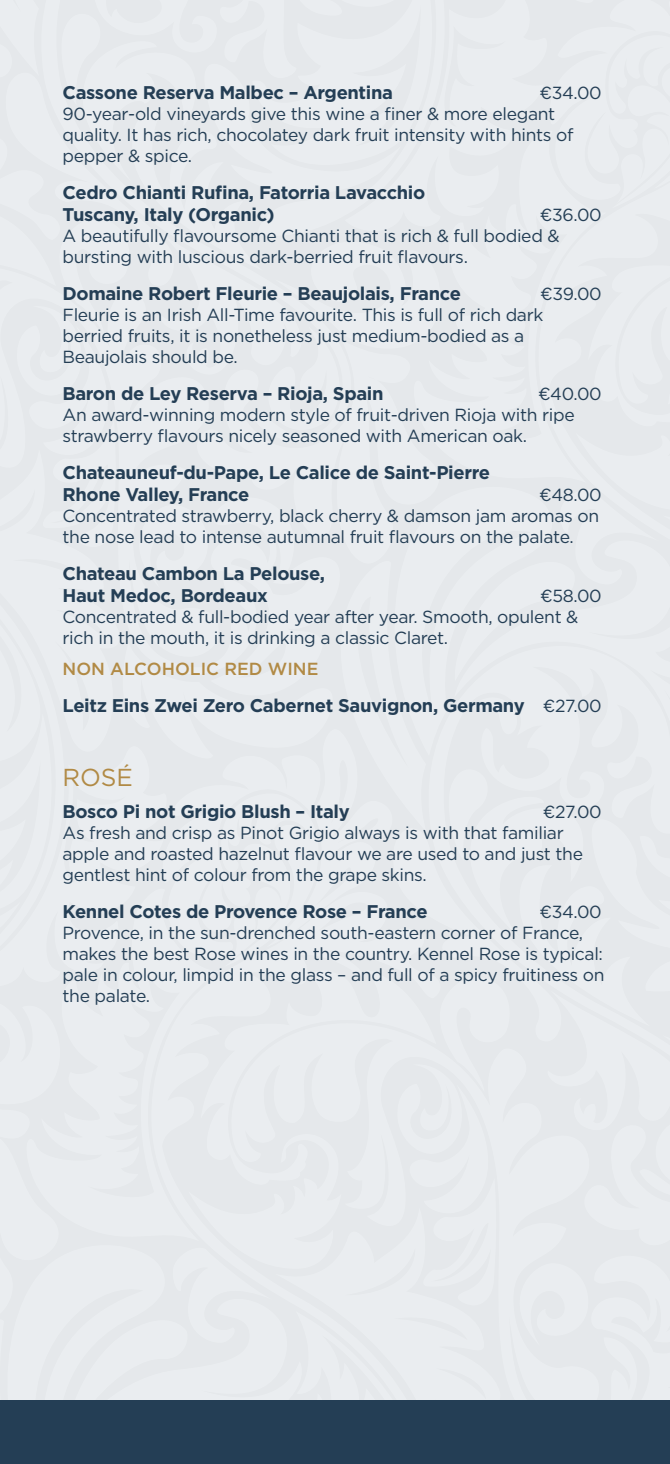
<style>
.page{position:relative;width:670px;height:1464px;background:#fff}
.page>*{position:absolute;margin:0;border:0;box-sizing:border-box;transform-origin:0 0}
.Wine_Type{font:24.5px "Gotham";color:#b18a45}
.Wine_List__nested{font:700 18.38px/22.1px "Gotham";letter-spacing:-.02em;color:#243e55}
.Wine_List__nested-2{font:17.5px/21px "Gotham";letter-spacing:-.02em;color:#243e55}
.Wine_Sub_Title{font:500 17.5px "Gotham";color:#b18a45}
.s1{font-weight:400;font-size:17.5px}
</style>
<div class="page">
<div style="left:0;top:0;width:670px;height:1400px;background:#eaedf0"></div>
<div style="left:0;top:1400px;width:670px;height:63px;background:#243e55"></div>
<p class="Wine_List__nested" style="left:63px;top:81px;width:332px">Cassone Reserva Malbec – Argentina</p>
<p class="Wine_List__nested-2" style="left:63px;top:82px;width:541px;text-indent:477px">€34.00<br>90-year-old vineyards give this wine a finer &amp; more elegant quality. It has rich, chocolatey dark fruit intensity with hints of pepper &amp; spice.</p>
<p class="Wine_List__nested" style="left:63px;top:181px;width:364px">Cedro Chianti Rufina, Fatorria Lavacchio<br>Tuscany, Italy (Organic)</p>
<p class="Wine_List__nested-2" style="left:63px;top:204px;width:541px;text-indent:477px">€36.00<br>A beautifully flavoursome Chianti that is rich &amp; full bodied &amp; bursting with luscious dark-berried fruit flavours.</p>
<p class="Wine_List__nested" style="left:63px;top:282px;width:400px">Domaine Robert Fleurie – Beaujolais, France</p>
<p class="Wine_List__nested-2" style="left:63px;top:283px;width:541px;text-indent:477px">€39.00<br>Fleurie is an Irish All-Time favourite. This is full of rich dark berried fruits, it is nonetheless just medium-bodied as a Beaujolais should be.</p>
<p class="Wine_List__nested" style="left:63px;top:382px;width:322px">Baron de Ley Reserva – Rioja, Spain</p>
<p class="Wine_List__nested-2" style="left:63px;top:383px;width:541px;text-indent:475px">€40.00<br>An award-winning modern style of fruit-driven Rioja with ripe strawberry flavours nicely seasoned with American oak.</p>
<p class="Wine_List__nested" style="left:63px;top:461px;width:429px">Chateauneuf-du-Pape, Le Calice de Saint-Pierre<br>Rhone Valley, France</p>
<p class="Wine_List__nested-2" style="left:63px;top:484px;width:541px;text-indent:476px">€48.00<br>Concentrated strawberry, black cherry &amp; damson jam aromas on the nose lead to intense autumnal fruit flavours on the palate.</p>
<p class="Wine_List__nested" style="left:63px;top:562px;width:264px">Chateau Cambon La Pelouse,<br>Haut Medoc, Bordeaux</p>
<p class="Wine_List__nested-2" style="left:63px;top:585px;width:541px;text-indent:477px">€58.00<br>Concentrated &amp; full-bodied year after year. Smooth, opulent &amp; rich in the mouth, it is drinking a classic Claret.</p>
<p class="Wine_Sub_Title" style="left:63px;top:657px;width:257px">NON ALCOHOLIC RED WINE</p>
<p class="Wine_List__nested" style="left:63px;top:694px;width:540px">Leitz Eins Zwei Zero Cabernet Sauvignon, Germany <span class="s1">€27.00</span></p>
<p class="Wine_Type" style="left:63px;top:761px;width:72px">ROSÉ</p>
<p class="Wine_List__nested" style="left:63px;top:800px;width:289px">Bosco Pi not Grigio Blush – Italy</p>
<p class="Wine_List__nested-2" style="left:63px;top:800px;width:540px;text-indent:480px">€27.00<br>As fresh and crisp as Pinot Grigio always is with that familiar apple and roasted hazelnut flavour we are used to and just the gentlest hint of colour from the grape skins.</p>
<p class="Wine_List__nested" style="left:63px;top:900px;width:366px">Kennel Cotes de Provence Rose – France</p>
<p class="Wine_List__nested-2" style="left:63px;top:900px;width:543px;text-indent:477px">€34.00<br>Provence, in the sun-drenched south-eastern corner of France, makes the best Rose wines in the country. Kennel Rose is typical: pale in colour, limpid in the glass – and full of a spicy fruitiness on the palate.</p>
</div>
